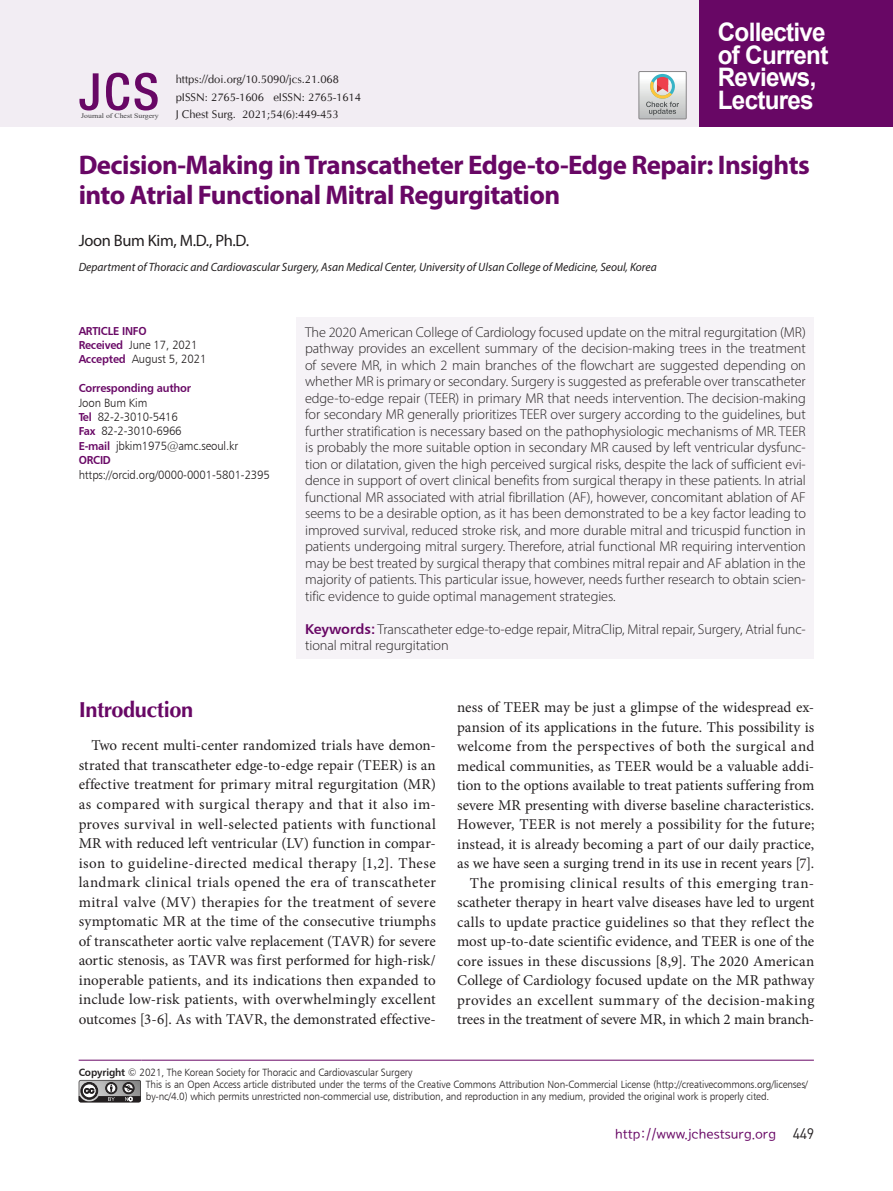
<style>
.page{position:relative;width:893px;height:1191px;background:#fff}
.page>*{position:absolute;margin:0;border:0;box-sizing:border-box;transform-origin:0 0}
.t1{font:500 condensed 51px "Helvetica Neue LT Std";color:#680765}
.t2{font:700 27px/30px "Myriad Pro";letter-spacing:-.02em;color:#680765}
.t3{font:700 25.5px/22.5px "Arial";letter-spacing:-.03em;color:#fff;scale:.95 1}
.t4{font:700 21.75px "Optima LT Std";letter-spacing:-.02em;color:#680765}
.t5{font:16.5px "Myriad Pro";letter-spacing:-.02em;color:#231f20}
.t6{font:15px/19.5px "Minion Pro";letter-spacing:.005em;color:#231f20;text-align:justify}
.t7{font:300 14.25px/16.5px "Myriad Pro";letter-spacing:-.005em;color:#231f20;text-align:justify}
.t8{font:13.5px "Seoul Namsan M";color:#680765}
.t9{font:12px/14.4px "Humanist 777 BT Light B";letter-spacing:-.01em;color:#231f20;scale:.95 1}
.t10{font:italic 12px "Myriad Pro";color:#231f20;scale:.96 1}
.t11{font:11.55px "Humanist 777 BT Bold B";letter-spacing:-.02em;color:#680765;scale:.95 1}
.t12{font:11.25px/17.2px "CG Omega";color:#231f20}
.t13{font:10.5px/12.1px "Humanist 777 BT Light B";letter-spacing:-.01em;color:#231f20;scale:.95 1}
.t14{font:6.9px "Times New Roman";color:#3e3e3f;scale:1.13 1}
.s1{font-family:"Humanist 777 BT Bold B";font-size:11.55px;color:#680765}
.s2{font-family:"Humanist 777 BT Bold B";font-weight:400;color:#680765}
.s3{font-family:"Humanist 777 BT Bold B"}
.s4{font-family:"Dinreg";font-size:15px;color:#231f20}
</style>
<div class="page">
<div style="left:0;top:0;width:893px;height:126px;background:#f2edf3"></div>
<div style="left:699px;top:0;width:194px;height:126px;background:#680765"></div>
<div style="left:297px;top:317px;width:517px;height:341px;background:#f6f3f7"></div>
<hr style="left:79px;top:1060px;width:63px;height:1px;background:#680765">
<hr style="left:142px;top:1060px;width:672px;height:1px;background:#680765">
<svg style="left:79px;top:1080px;width:62px;height:22px"></svg>
<div style="left:639px;top:71px;width:47px;height:48px;border:1px solid #888688"></div>
<svg style="left:639px;top:72px;width:47px;height:47px"></svg>
<h3 class="t3" style="left:718px;top:21px;width:118px">Collective of Current<br>Reviews,<br>Lectures</h3>
<h1 class="t1" style="left:79px;top:61px;width:82px">JCS</h1>
<p class="t14" style="left:81px;top:111px;width:70px">Journal of Chest Surgery</p>
<h2 class="t2" style="left:79px;top:149px;width:733px">Decision-Making in Transcatheter Edge-to-Edge Repair: Insights into Atrial Functional Mitral Regurgitation</h2>
<p class="t5" style="left:79px;top:230px;width:172px">Joon Bum Kim, M.D., Ph.D.</p>
<p class="t10" style="left:79px;top:259px;width:604px">Department of Thoracic and Cardiovascular Surgery, Asan Medical Center, University of Ulsan College of Medicine, Seoul, Korea</p>
<p class="t12" style="left:176px;top:71px;width:187px">https://doi.org/10.5090/jcs.21.068 pISSN: 2765-1606 eISSN: 2765-1614<br>J Chest Surg. 2021;54(6):449-453</p>
<p class="t11" style="left:79px;top:323px;width:73px">ARTICLE INFO</p>
<p class="t9" style="left:79px;top:337px;width:136px"><span class="s1">Received</span> June 17, 2021<br><span class="s1">Accepted</span> August 5, 2021</p>
<p class="t11" style="left:79px;top:381px;width:120px">Corresponding author</p>
<p class="t9" style="left:79px;top:395px;width:169px">Joon Bum Kim<br><span class="s1">Tel</span> 82-2-3010-5416<br><span class="s1">Fax</span> 82-2-3010-6966<br><span class="s1">E-mail</span> jbkim1975@amc.seoul.kr</p>
<p class="t11" style="left:79px;top:453px;width:35px">ORCID</p>
<p class="t9" style="left:79px;top:467px;width:203px">https://orcid.org/0000-0001-5801-2395</p>
<p class="t7" style="left:305px;top:323px;width:502px">The 2020 American College of Cardiology focused update on the mitral regurgitation (MR) pathway provides an excellent summary of the decision-making trees in the treatment of severe MR, in which 2 main branches of the flowchart are suggested depending on whether MR is primary or secondary. Surgery is suggested as preferable over transcatheter edge-to-edge repair (TEER) in primary MR that needs intervention. The decision-making for secondary MR generally prioritizes TEER over surgery according to the guidelines, but further stratification is necessary based on the pathophysiologic mechanisms of MR. TEER is probably the more suitable option in secondary MR caused by left ventricular dysfunc&shy;tion or dilatation, given the high perceived surgical risks, despite the lack of sufficient evi&shy;dence in support of overt clinical benefits from surgical therapy in these patients. In atrial functional MR associated with atrial fibrillation (AF), however, concomitant ablation of AF seems to be a desirable option, as it has been demonstrated to be a key factor leading to improved survival, reduced stroke risk, and more durable mitral and tricuspid function in patients undergoing mitral surgery. Therefore, atrial functional MR requiring intervention may be best treated by surgical therapy that combines mitral repair and AF ablation in the majority of patients. This particular issue, however, needs further research to obtain scien&shy;tific evidence to guide optimal management strategies.</p>
<p class="t7" style="left:305px;top:620px;width:502px"><span class="s2">Keywords:</span> Transcatheter edge-to-edge repair, MitraClip, Mitral repair, Surgery, Atrial func&shy;tional mitral regurgitation</p>
<h3 class="t4" style="left:79px;top:697px;width:116px">Introduction</h3>
<p class="t6" style="left:79px;top:736px;width:359px;text-indent:13px">Two recent multi-center randomized trials have demon&shy;strated that transcatheter edge-to-edge repair (TEER) is an effective treatment for primary mitral regurgitation (MR) as compared with surgical therapy and that it also im&shy;proves survival in well-selected patients with functional MR with reduced left ventricular (LV) function in compar&shy;ison to guideline-directed medical therapy [1,2]. These landmark clinical trials opened the era of transcatheter mitral valve (MV) therapies for the treatment of severe symptomatic MR at the time of the consecutive triumphs of transcatheter aortic valve replacement (TAVR) for severe aortic stenosis, as TAVR was first performed for high-risk/ inoperable patients, and its indications then expanded to include low-risk patients, with overwhelmingly excellent outcomes [3-6]. As with TAVR, the demonstrated effective-</p>
<p class="t6" style="left:457px;top:697px;width:359px;text-align:right">ness of TEER may be just a glimpse of the widespread ex&shy;pansion of its applications in the future. This possibility is welcome from the perspectives of both the surgical and medical communities, as TEER would be a valuable addi&shy;tion to the options available to treat patients suffering from severe MR presenting with diverse baseline characteristics.<br>However, TEER is not merely a possibility for the future; instead, it is already becoming a part of our daily practice, as we have seen a surging trend in its use in recent years [7].<br>The promising clinical results of this emerging tran&shy;scatheter therapy in heart valve diseases have led to urgent calls to update practice guidelines so that they reflect the most up-to-date scientific evidence, and TEER is one of the core issues in these discussions [8,9]. The 2020 American College of Cardiology focused update on the MR pathway provides an excellent summary of the decision-making trees in the treatment of severe MR, in which 2 main branch-</p>
<p class="t13" style="left:146px;top:1065px;width:698px;text-indent:-67px"><span class="s3">Copyright</span> © 2021, The Korean Society for Thoracic and Cardiovascular Surgery<br>This is an Open Access article distributed under the terms of the Creative Commons Attribution Non-Commercial License (http://creativecommons.org/licenses/ by-nc/4.0) which permits unrestricted non-commercial use, distribution, and reproduction in any medium, provided the original work is properly cited.</p>
<p class="t8" style="left:615px;top:1126px;width:201px">http://www.jchestsurg.org <span class="s4">449</span></p>
</div>
